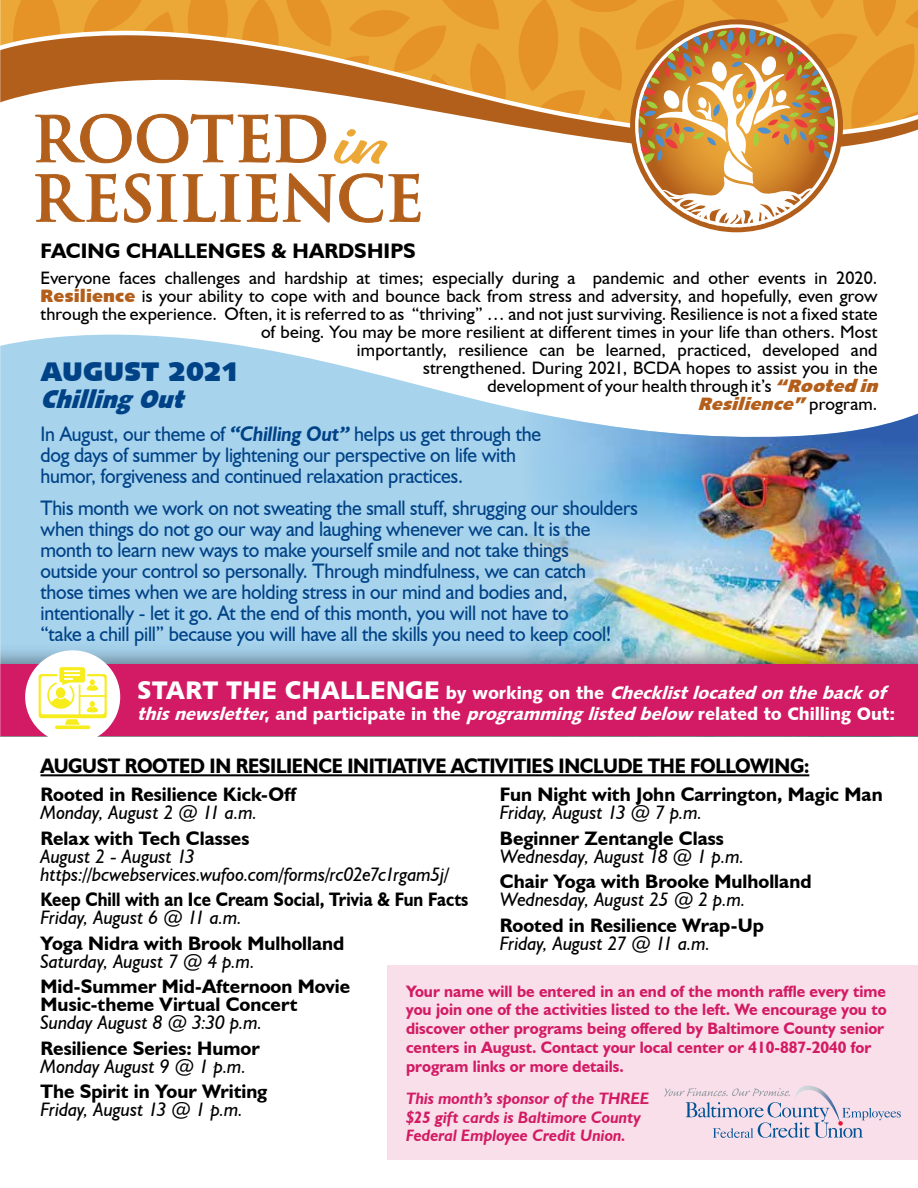
<style>
.page{position:relative;width:918px;height:1188px;background:#fff}
.page>*{position:absolute;margin:0;border:0;box-sizing:border-box;transform-origin:0 0}
.t1{font:700 61.95px/59.6px "Trajan";letter-spacing:-.02em;color:#b25f1b}
.t2{font:54px "Eds Market Main Script";color:#eca837;scale:1.31 1}
.t3{font:27px "Humanist 531 BT Ultra Black A";color:#004286}
.t4{font:italic 25.5px "Humanist 531 BT Ultra Black A";color:#004286;scale:.91 1}
.t5{font:21px/21px "Humanist 521 BT";letter-spacing:-.01em;color:#004286;scale:.94 1}
.t6{font:700 21px "Humanist 521 BT";letter-spacing:-.015em;color:#000;scale:.92 1}
.t7{font:700 21px "Humanist 521 BT";letter-spacing:.005em;color:#000}
.t8{font:italic 19.5px/18px "Humanist 521 BT";letter-spacing:-.005em;color:#000}
.t9{font:700 19.5px/18px "Humanist 521 BT";color:#000}
.t10{font:700 19.5px "Humanist 521 BT";color:#000;scale:.89 1}
.t11{font:18px "Humanist 521 BT";letter-spacing:.01em;color:#000}
.t12{font:italic 18px/21px "Humanist 531 BT Black A";color:#fff}
.t13{font:italic 18px "Humanist 531 BT Ultra Black A";color:#b35f1b}
.t14{font:700 16.5px/18.8px "Humanist 521 BT";color:#d31a64}
.t15{font:italic 700 16.5px/18.8px "Humanist 521 BT";color:#d31a64}
.s1{font-family:"Humanist 531 BT Ultra Black A";color:#b35f1b}
.s2{font-family:"Humanist 531 BT Ultra Black A";font-style:italic;color:#b35f1b}
.s3{font-family:"Humanist 521 BT";font-style:normal;color:#000}
.s4{font-weight:700;font-style:italic}
.s5{font-style:normal;font-size:25.5px}
.s6{font-style:normal}
</style>
<div class="page">
<div style="left:0;top:335px;width:363px;height:303px;background:#a7d3ed"></div>
<img style="left:363px;top:371px;width:554px;height:267px">
<img style="left:0;top:638px;width:917px;height:26px">
<div style="left:0;top:664px;width:918px;height:72px;background:#d31a64"></div>
<svg style="left:0;top:1px;width:917px;height:232px"></svg>
<hr style="left:917px;top:0;width:1px;height:736px;background:#fff">
<div style="left:25px;top:650px;width:95px;height:93px;background:#fff;border-radius:50%"></div>
<hr style="left:55px;top:726px;width:35px;height:3px;background:#f7ec1c;border-radius:2px">
<svg style="left:39px;top:668px;width:68px;height:57px"></svg>
<hr style="left:40px;top:774px;width:769px;height:2px;background:#000">
<div style="left:388px;top:966px;width:530px;height:194px;background:#f8dfe9"></div>
<svg style="left:664px;top:1086px;width:237px;height:52px"></svg>
<h1 class="t1" style="left:32px;top:110px;width:394px">ROOTED<br>RESILIENCE</h1>
<h2 class="t2" style="left:335px;top:113px;width:42px">in</h2>
<p class="t7" style="left:40px;top:238px;width:377px">FACING CHALLENGES &amp; HARDSHIPS</p>
<p class="t11" style="left:40px;top:267px;width:839px">Everyone faces challenges and hardship at times; especially during a pandemic and other events in 2020.</p>
<p class="t11" style="left:40px;top:285px;width:839px"><span class="s1">Resilience</span> is your ability to cope with and bounce back from stress and adversity, and hopefully, even grow</p>
<p class="t11" style="left:40px;top:303px;width:839px">through the experience. Often, it is referred to as “thriving” … and not just surviving. Resilience is not a fixed state</p>
<p class="t11" style="left:261px;top:321px;width:618px">of being. You may be more resilient at different times in your life than others. Most</p>
<p class="t11" style="left:357px;top:339px;width:522px">importantly, resilience can be learned, practiced, developed and</p>
<p class="t11" style="left:423px;top:357px;width:456px">strengthened. During 2021, BCDA hopes to assist you in the</p>
<p class="t11" style="left:487px;top:375px;width:397px">development of your health through it’s <span class="s2">“Rooted in</span></p>
<p class="t13" style="left:698px;top:392px;width:181px">Resilience” <span class="s3">p r o g r a m .</span></p>
<p class="t3" style="left:40px;top:355px;width:200px">AUGUST 2021</p>
<p class="t4" style="left:40px;top:383px;width:167px">ChillingOut</p>
<p class="t5" style="left:40px;top:423px;width:534px">In August, our theme of <span class="s4">“Chilling Out”</span> helps us get through the dog days of summer by lightening our perspective on life with humor, forgiveness and continued relaxation practices.</p>
<p class="t5" style="left:40px;top:497px;width:637px">This month we work on not sweating the small stuff, shrugging our shoulders when things do not go our way and laughing whenever we can. It is the month to learn new ways to make yourself smile and not take things<br>outside your control so personally. Through mindfulness, we can catch<br>those times when we are holding stress in our mind and bodies and, intentionally - let it go. At the end of this month, you will not have to<br>“take a chill pill” because you will have all the skills you need to keep cool!</p>
<p class="t12" style="left:137px;top:682px;width:760px"><span class="s5">START THE CHALLENGE</span> <span class="s6">by working on the</span> Checklistlocatedonthebackof thisnewsletter<span class="s6">, a n d p a r t i c i p at e i n t h e</span> programminglistedbelow <span class="s6">r e l at e d t o C h i l l i ng O u t :</span></p>
<p class="t6" style="left:40px;top:753px;width:837px">AUGUST ROOTED IN RESILIENCE INITIATIVE ACTIVITIES INCLUDE THE FOLLOWING:</p>
<p class="t9" style="left:40px;top:785px;width:257px">Rooted in Resilience Kick-Off</p>
<p class="t8" style="left:40px;top:803px;width:218px">Monday, August 2 @ 11 a.m.</p>
<p class="t9" style="left:40px;top:829px;width:210px">Relax with Tech Classes</p>
<p class="t8" style="left:40px;top:847px;width:411px">August 2 - August 13 https://bcwebservices.wufoo.com/forms/rc02e7c1rgam5j/</p>
<p class="t10" style="left:40px;top:888px;width:482px">Keep Chill with an Ice Cream Social, Trivia &amp; Fun Facts</p>
<p class="t8" style="left:40px;top:908px;width:203px">Friday, August 6 @ 11 a.m.</p>
<p class="t9" style="left:40px;top:934px;width:305px">Yoga Nidra with Brook Mulholland</p>
<p class="t8" style="left:40px;top:952px;width:216px">Saturday, August 7 @ 4 p.m.</p>
<p class="t9" style="left:40px;top:977px;width:311px">Mid-Summer Mid-Afternoon Movie<br>Music-theme Virtual Concert</p>
<p class="t8" style="left:40px;top:1013px;width:224px">Sunday August 8 @ 3:30 p.m.</p>
<p class="t9" style="left:40px;top:1039px;width:221px">Resilience Series: Humor</p>
<p class="t8" style="left:40px;top:1057px;width:207px">Monday August 9 @ 1 p.m.</p>
<p class="t9" style="left:40px;top:1082px;width:229px">The Spirit in Your Writing</p>
<p class="t8" style="left:40px;top:1100px;width:204px">Friday, August 13 @ 1 p.m.</p>
<p class="t9" style="left:500px;top:785px;width:384px">Fun Night with John Carrington, Magic Man</p>
<p class="t8" style="left:500px;top:803px;width:204px">Friday, August 13 @ 7 p.m.</p>
<p class="t9" style="left:500px;top:829px;width:226px">Beginner Zentangle Class</p>
<p class="t8" style="left:500px;top:847px;width:246px">Wednesday, August 18 @ 1 p.m.</p>
<p class="t9" style="left:500px;top:872px;width:313px">Chair Yoga with Brooke Mulholland</p>
<p class="t8" style="left:500px;top:890px;width:247px">Wednesday, August 25 @ 2 p.m.</p>
<p class="t9" style="left:500px;top:916px;width:266px">Rooted in Resilience Wrap-Up</p>
<p class="t8" style="left:500px;top:934px;width:212px">Friday, August 27 @ 11 a.m.</p>
<p class="t14" style="left:406px;top:981px;width:482px">Your name will be entered in an end of the month raffle every time you join one of the activities listed to the left. We encourage you to discover other programs being offered by Baltimore County senior centers in August. Contact your local center or 410-887-2040 for program links or more details.</p>
<p class="t15" style="left:406px;top:1088px;width:245px">This month’s sponsor of the THREE $25 gift cards is Baltimore County<br>Federal Employee Credit Union.</p>
</div>
